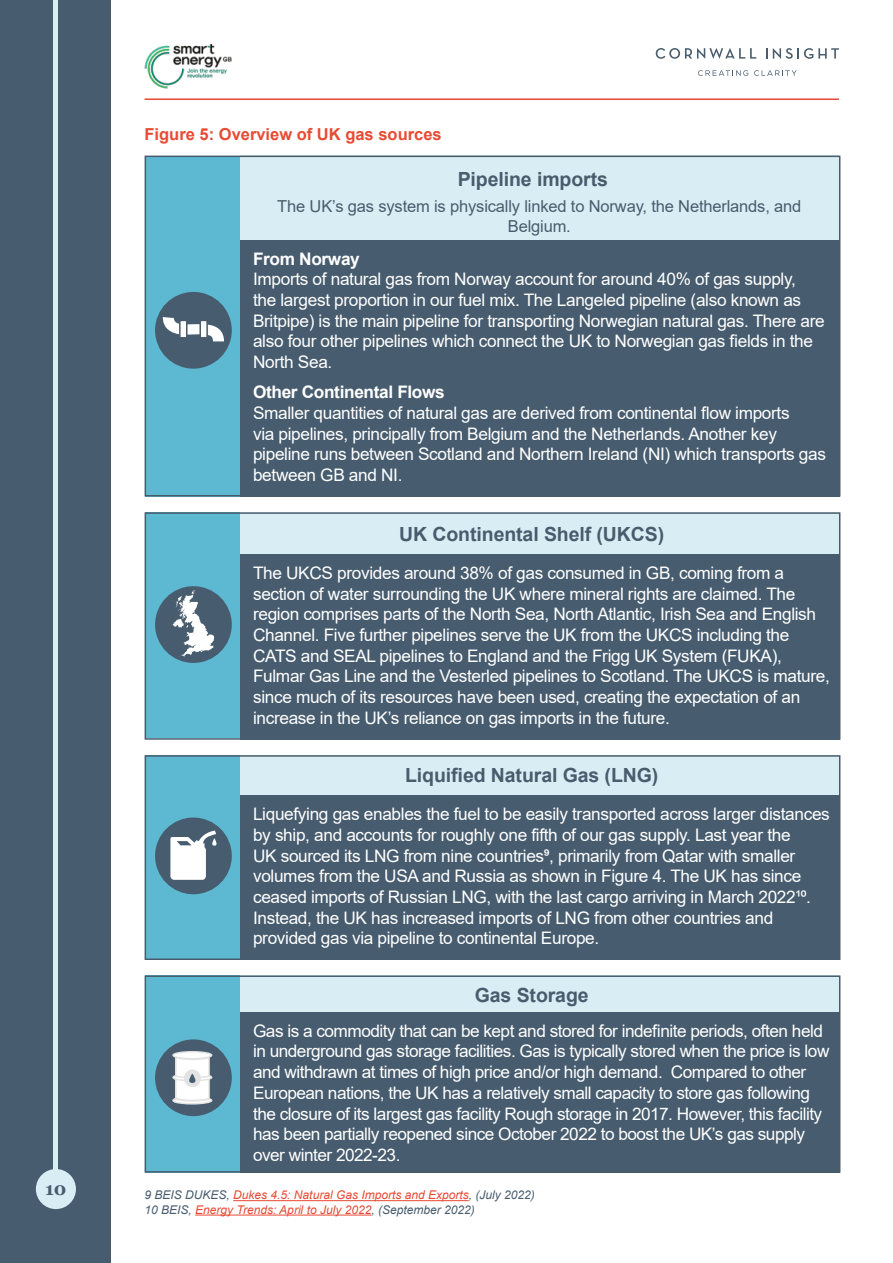
<style>
.page{position:relative;width:893px;height:1263px;background:#fff}
.page>*{position:absolute;margin:0;border:0;box-sizing:border-box;transform-origin:0 0}
.t1{font:700 19.5px "Arial";letter-spacing:-.005em;color:#485c6d}
.t2{font:700 18px "Georgia";color:#485c6d}
.t3{font:17.25px/20.7px "Arial";letter-spacing:-.02em;color:#fff}
.t4{font:700 17.25px "Arial";letter-spacing:-.02em;color:#fff}
.t5{font:16.5px/19.8px "Arial";letter-spacing:-.01em;color:#485c6d;text-align:center}
.t6{font:700 16.5px "Arial";color:#e84a33}
.t7{font:italic 12px/14.4px "Arial";color:#e94934}
.s1{color:#475c6e}
</style>
<div class="page">
<div style="left:0;top:0;width:111px;height:1263px;background:#475c6e"></div>
<hr style="left:54px;top:0;width:4px;height:1206px;background:#d9edf5">
<div style="left:36px;top:1169px;width:40px;height:40px;background:#d9edf5;border-radius:50%"></div>
<svg style="left:656px;top:48px;width:100px;height:11px"></svg>
<svg style="left:773px;top:48px;width:66px;height:11px"></svg>
<svg style="left:698px;top:70px;width:50px;height:6px"></svg>
<svg style="left:754px;top:70px;width:43px;height:6px"></svg>
<hr style="left:145px;top:98px;width:694px;height:2px;background:#e94934">
<img style="left:145px;top:45px;width:141px;height:54px">
<div style="left:145px;top:512px;width:95px;height:226px;background:#5db8d1"></div>
<div style="left:145px;top:156px;width:95px;height:340px;background:#5db8d1"></div>
<div style="left:145px;top:755px;width:95px;height:205px;background:#5db8d1"></div>
<div style="left:145px;top:975px;width:95px;height:197px;background:#5db8d1"></div>
<div style="left:240px;top:156px;width:600px;height:95px;background:#d9eef4"></div>
<div style="left:240px;top:512px;width:600px;height:59px;background:#d9eef4"></div>
<div style="left:240px;top:755px;width:600px;height:52px;background:#d9eef4"></div>
<div style="left:240px;top:975px;width:600px;height:59px;background:#d9eef4"></div>
<div style="left:240px;top:240px;width:600px;height:256px;background:#475c6e"></div>
<div style="left:240px;top:555px;width:600px;height:185px;background:#475c6e"></div>
<div style="left:240px;top:796px;width:600px;height:164px;background:#475c6e"></div>
<div style="left:240px;top:1012px;width:600px;height:160px;background:#475c6e"></div>
<div style="left:145px;top:156px;width:695px;height:340px;border:2px solid #485c6d"></div>
<div style="left:145px;top:512px;width:695px;height:228px;border:2px solid #485c6d"></div>
<div style="left:145px;top:755px;width:695px;height:205px;border:2px solid #485c6d"></div>
<div style="left:145px;top:975px;width:695px;height:197px;border:2px solid #485c6d"></div>
<div style="left:155px;top:586px;width:77px;height:77px;background:#475c6e;border-radius:50%"></div>
<div style="left:155px;top:292px;width:77px;height:77px;background:#475c6e;border-radius:50%"></div>
<svg style="left:162px;top:317px;width:62px;height:24px"></svg>
<svg style="left:179px;top:320px;width:8px;height:19px"></svg>
<div style="left:199px;top:320px;width:9px;height:19px;background:#fff;border:2px solid #485c6d"></div>
<svg style="left:172px;top:589px;width:42px;height:69px"></svg>
<div style="left:155px;top:817px;width:77px;height:77px;background:#475c6e;border-radius:50%"></div>
<svg style="left:170px;top:830px;width:47px;height:50px"></svg>
<div style="left:155px;top:1039px;width:77px;height:77px;background:#475c6e;border-radius:50%"></div>
<div style="left:173px;top:1052px;width:39px;height:7px;background:#fff;border-radius:50%"></div>
<div style="left:172px;top:1051px;width:40px;height:8px;border:2px solid #e3e3e3;border-radius:50%"></div>
<svg style="left:172px;top:1055px;width:41px;height:50px"></svg>
<hr style="left:233px;top:1200px;width:236px;height:1px;background:#e94934">
<hr style="left:195px;top:1214px;width:176px;height:1px;background:#e94934">
<p class="t2" style="left:45px;top:1177px;width:23px">10</p>
<p class="t6" style="left:145px;top:122px;width:299px">Figure 5: Overview of UK gas sources</p>
<p class="t1" style="left:458px;top:166px;width:152px">Pipeline imports</p>
<p class="t5" style="left:277px;top:196px;width:526px">The UK’s gas system is physically linked to Norway, the Netherlands, and<br>Belgium.</p>
<p class="t4" style="left:253px;top:246px;width:108px">From Norway</p>
<p class="t3" style="left:253px;top:269px;width:573px">Imports of natural gas from Norway account for around 40% of gas supply,<br>the largest proportion in our fuel mix. The Langeled pipeline (also known as Britpipe) is the main pipeline for transporting Norwegian natural gas. There are also four other pipelines which connect the UK to Norwegian gas fields in the North Sea.</p>
<p class="t4" style="left:253px;top:380px;width:193px">Other Continental Flows</p>
<p class="t3" style="left:253px;top:402px;width:574px">Smaller quantities of natural gas are derived from continental flow imports<br>via pipelines, principally from Belgium and the Netherlands. Another key pipeline runs between Scotland and Northern Ireland (NI) which transports gas between GB and NI.</p>
<p class="t1" style="left:399px;top:520px;width:267px">UK Continental Shelf (UKCS)</p>
<p class="t3" style="left:253px;top:562px;width:578px">The UKCS provides around 38% of gas consumed in GB, coming from a section of water surrounding the UK where mineral rights are claimed. The region comprises parts of the North Sea, North Atlantic, Irish Sea and English Channel. Five further pipelines serve the UK from the UKCS including the CATS and SEAL pipelines to England and the Frigg UK System (FUKA), Fulmar Gas Line and the Vesterled pipelines to Scotland. The UKCS is mature, since much of its resources have been used, creating the expectation of an increase in the UK’s reliance on gas imports in the future.</p>
<p class="t1" style="left:405px;top:762px;width:255px">Liquified Natural Gas (LNG)</p>
<p class="t3" style="left:253px;top:804px;width:578px">Liquefying gas enables the fuel to be easily transported across larger distances by ship, and accounts for roughly one fifth of our gas supply. Last year the<br>UK sourced its LNG from nine countries⁹, primarily from Qatar with smaller volumes from the USA and Russia as shown in Figure 4. The UK has since ceased imports of Russian LNG, with the last cargo arriving in March 2022¹⁰.<br>Instead, the UK has increased imports of LNG from other countries and provided gas via pipeline to continental Europe.</p>
<p class="t1" style="left:475px;top:981px;width:115px">Gas Storage</p>
<p class="t3" style="left:253px;top:1020px;width:578px">Gas is a commodity that can be kept and stored for indefinite periods, often held in underground gas storage facilities. Gas is typically stored when the price is low and withdrawn at times of high price and/or high demand. Compared to other European nations, the UK has a relatively small capacity to store gas following the closure of its largest gas facility Rough storage in 2017. However, this facility has been partially reopened since October 2022 to boost the UK’s gas supply over winter 2022-23.</p>
<p class="t7" style="left:145px;top:1188px;width:392px"><span class="s1">9 BEIS DUKES,</span> Dukes 4.5: Natural Gas Imports and Exports<span class="s1">, (July 2022)<br>10 BEIS,</span> Energy Trends: April to July 2022<span class="s1">, (September 2022)</span></p>
</div>
